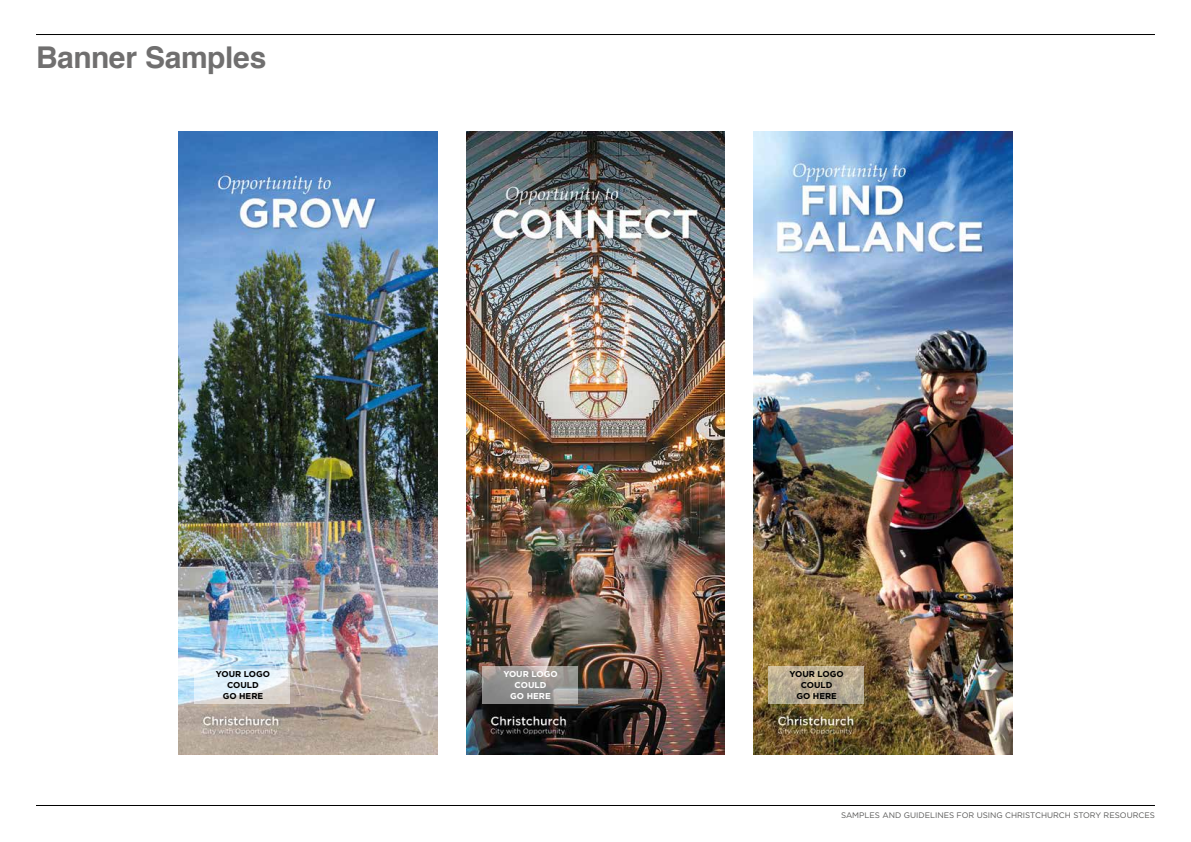
<style>
.page{position:relative;width:1191px;height:842px;background:#fff}
.page>*{position:absolute;margin:0;border:0;box-sizing:border-box;transform-origin:0 0}
.t1{font:700 30px "Helvetica";letter-spacing:-.015em;color:#706f6f}
.t2{font:700 8.5px/10.7px "Gotham";color:#000;text-align:center}
.t3{font:700 8.5px/10.7px "Gotham";color:#fff;text-align:center}
.t4{font:8px "Gotham";color:#575756}
</style>
<div class="page">
<hr style="left:36px;top:805px;width:1119px;height:1px;background:#000">
<hr style="left:36px;top:34px;width:1119px;height:1px;background:#000">
<img style="left:753px;top:132px;width:259px;height:623px">
<img style="left:466px;top:132px;width:258px;height:623px">
<img style="left:179px;top:132px;width:258px;height:623px">
<svg style="left:194px;top:666px;width:96px;height:38px;background:#dfe8ed"></svg>
<svg style="left:482px;top:666px;width:96px;height:38px;background:#9a9795"></svg>
<svg style="left:768px;top:666px;width:96px;height:38px;background:#bbae95"></svg>
<h1 class="t1" style="left:36px;top:33px;width:232px">Banner Samples</h1>
<p class="t2" style="left:216px;top:669px;width:56px">YOUR LOGO<br>COULD<br>GO HERE</p>
<p class="t3" style="left:503px;top:669px;width:56px">YOUR LOGO<br>COULD<br>GO HERE</p>
<p class="t2" style="left:789px;top:669px;width:56px">YOUR LOGO<br>COULD<br>GO HERE</p>
<p class="t4" style="left:841px;top:811px;width:315px">SAMPLES AND GUIDELINES FOR USING CHRISTCHURCH STORY RESOURCES</p>
</div>
